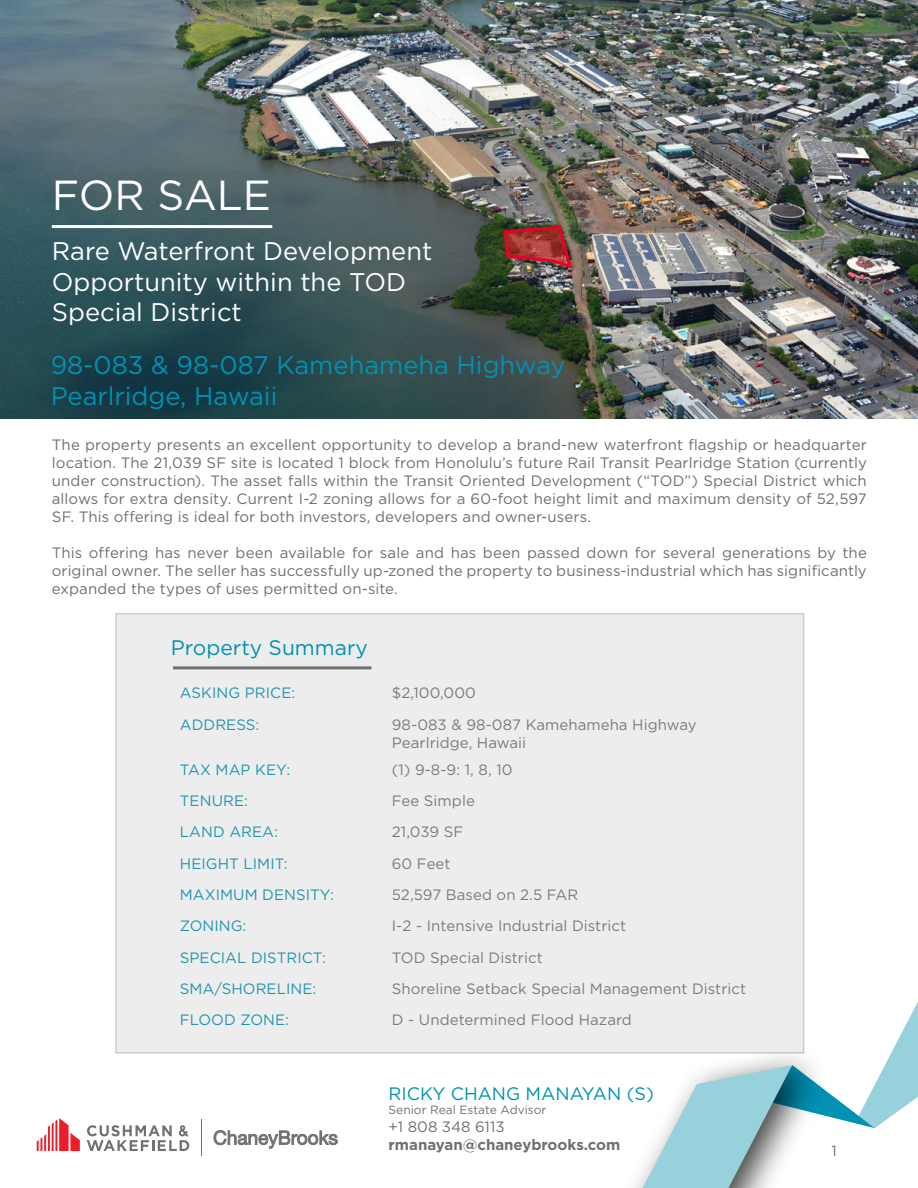
<style>
.page{position:relative;width:918px;height:1188px;background:#fff}
.page>*{position:absolute;margin:0;border:0;box-sizing:border-box;transform-origin:0 0}
.t1{font:42px "Gotham";color:#fff}
.t2{font:25.5px/30.6px "Gotham";color:#fff}
.t3{font:25.5px/30.6px "Gotham";color:#0091b3}
.t4{font:21px "Gotham";color:#0091b3}
.t5{font:18px "Gotham";color:#0091b3}
.t6{font:15px/18px "Gotham";letter-spacing:.005em;color:#6f7171;text-align:justify}
.t7{font:15px "Gotham";letter-spacing:.005em;color:#0091b3}
.t8{font:700 15px "Gotham";color:#6f7171}
.t9{font:12px "Gotham";color:#6f7171}
</style>
<div class="page">
<hr style="left:201px;top:1120px;width:1px;height:36px;background:#707272">
<svg style="left:37px;top:1118px;width:43px;height:33px"></svg>
<svg style="left:87px;top:1125px;width:102px;height:26px"></svg>
<svg style="left:213px;top:1130px;width:125px;height:19px"></svg>
<img style="left:1px;top:0;width:917px;height:418px">
<svg style="left:642px;top:1002px;width:276px;height:186px"></svg>
<div style="left:116px;top:614px;width:688px;height:439px;background:#ededee"></div>
<hr style="left:173px;top:666px;width:199px;height:3px;background:#6f7171">
<hr style="left:52px;top:225px;width:220px;height:3px;background:#fff">
<img style="left:502px;top:224px;width:72px;height:47px">
<h1 class="t1" style="left:52px;top:170px;width:221px">FOR SALE</h1>
<h2 class="t2" style="left:52px;top:236px;width:382px">Rare Waterfront Development<br>Opportunity within the TOD<br>Special District</h2>
<h2 class="t3" style="left:51px;top:350px;width:517px">98-083 &amp; 98-087 Kamehameha Highway<br>Pearlridge, Hawaii</h2>
<p class="t6" style="left:52px;top:435px;width:817px">The property presents an excellent opportunity to develop a brand-new waterfront flagship or headquarter location. The 21,039 SF site is located 1 block from Honolulu’s future Rail Transit Pearlridge Station (currently under construction). The asset falls within the Transit Oriented Development (“TOD”) Special District which allows for extra density. Current I-2 zoning allows for a 60-foot height limit and maximum density of 52,597<br>SF. This offering is ideal for both investors, developers and owner-users.</p>
<p class="t6" style="left:52px;top:543px;width:817px">This offering has never been available for sale and has been passed down for several generations by the original owner. The seller has successfully up-zoned the property to business-industrial which has significantly expanded the types of uses permitted on-site.</p>
<h3 class="t4" style="left:171px;top:635px;width:199px">Property Summary</h3>
<p class="t7" style="left:180px;top:684px;width:117px">ASKING PRICE:</p>
<p class="t6" style="left:392px;top:684px;width:86px">$2,100,000</p>
<p class="t7" style="left:180px;top:715px;width:81px">ADDRESS:</p>
<p class="t6" style="left:392px;top:715px;width:306px">98-083 &amp; 98-087 Kamehameha Highway<br>Pearlridge, Hawaii</p>
<p class="t7" style="left:180px;top:760px;width:112px">TAX MAP KEY:</p>
<p class="t6" style="left:392px;top:760px;width:122px">(1) 9-8-9: 1, 8, 10</p>
<p class="t7" style="left:180px;top:792px;width:70px">TENURE:</p>
<p class="t6" style="left:392px;top:792px;width:85px">Fee Simple</p>
<p class="t7" style="left:180px;top:823px;width:100px">LAND AREA:</p>
<p class="t6" style="left:392px;top:823px;width:73px">21,039 SF</p>
<p class="t7" style="left:180px;top:854px;width:109px">HEIGHT LIMIT:</p>
<p class="t6" style="left:392px;top:854px;width:60px">60 Feet</p>
<p class="t7" style="left:180px;top:886px;width:156px">MAXIMUM DENSITY:</p>
<p class="t6" style="left:392px;top:886px;width:188px">52,597 Based on 2.5 FAR</p>
<p class="t7" style="left:180px;top:917px;width:68px">ZONING:</p>
<p class="t6" style="left:392px;top:917px;width:236px">I-2 - Intensive Industrial District</p>
<p class="t7" style="left:180px;top:948px;width:148px">SPECIAL DISTRICT:</p>
<p class="t6" style="left:392px;top:948px;width:152px">TOD Special District</p>
<p class="t7" style="left:180px;top:980px;width:138px">SMA/SHORELINE:</p>
<p class="t6" style="left:392px;top:980px;width:356px">Shoreline Setback Special Management District</p>
<p class="t7" style="left:180px;top:1011px;width:111px">FLOOD ZONE:</p>
<p class="t6" style="left:392px;top:1011px;width:242px">D - Undetermined Flood Hazard</p>
<p class="t5" style="left:389px;top:1083px;width:267px">RICKY CHANG MANAYAN (S)</p>
<p class="t9" style="left:389px;top:1103px;width:159px">Senior Real Estate Advisor</p>
<p class="t6" style="left:389px;top:1118px;width:117px">+1 808 348 6113</p>
<p class="t8" style="left:389px;top:1136px;width:233px">rmanayan@chaneybrooks.com</p>
<p class="t6" style="left:832px;top:1141px;width:7px">1</p>
</div>
